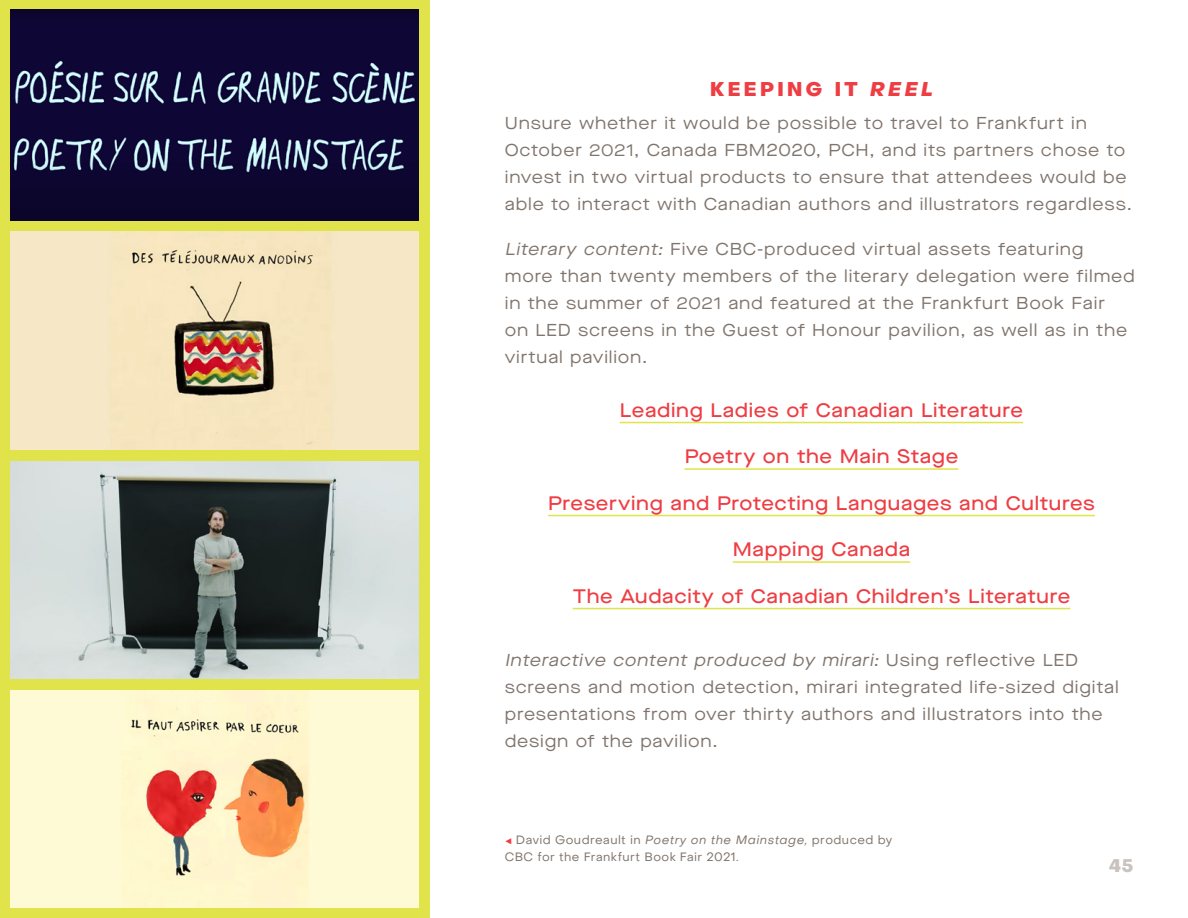
<style>
.page{position:relative;width:1188px;height:918px;background:#fff}
.page>*{position:absolute;margin:0;border:0;box-sizing:border-box;transform-origin:0 0}
.no_indent{font:500 19.5px "Maison Neue Extended";letter-spacing:.035em;color:#ee3d43}
.no_indent-2{font:800 19.5px "Object Sans";letter-spacing:.175em;color:#ee3d43}
.no_indent-3{font:800 18px "Object Sans";color:#c9c3bf}
.no_indent-4{font:17.25px/27px "Maison Neue Extended";letter-spacing:.045em;color:#80756d}
.no_indent-5{font:12px/16.5px "Object Sans";letter-spacing:.035em;color:#80756d}
.s1{font-style:italic}
.s2{font-family:"Scala Sans OT";color:#ee3d43}
</style>
<div class="page">
<div style="left:0;top:0;width:429px;height:918px;background:#e0e44a"></div>
<img style="left:11px;top:690px;width:407px;height:218px">
<img style="left:11px;top:9px;width:407px;height:211px">
<img style="left:11px;top:461px;width:407px;height:217px">
<hr style="left:620px;top:422px;width:403px;height:1px;background:#e0e44a">
<hr style="left:685px;top:468px;width:273px;height:2px;background:#e0e44a">
<hr style="left:548px;top:515px;width:547px;height:1px;background:#e0e44a">
<hr style="left:733px;top:561px;width:177px;height:2px;background:#e0e44a">
<hr style="left:573px;top:608px;width:497px;height:1px;background:#e0e44a">
<img style="left:11px;top:232px;width:407px;height:218px">
<p class="no_indent-2" style="left:710px;top:77px;width:224px">KEEPING IT <span class="s1">REEL</span></p>
<p class="no_indent-4" style="left:505px;top:109px;width:629px">Unsure whether it would be possible to travel to Frankfurt in October 2021, Canada FBM2020, PCH, and its partners chose to invest in two virtual products to ensure that attendees would be able to interact with Canadian authors and illustrators regardless.</p>
<p class="no_indent-4" style="left:505px;top:235px;width:632px"><span class="s1">Literary content:</span> Five CBC-produced virtual assets featuring more than twenty members of the literary delegation were filmed in the summer of 2021 and featured at the Frankfurt Book Fair<br>on LED screens in the Guest of Honour pavilion, as well as in the virtual pavilion.</p>
<p class="no_indent" style="left:620px;top:397px;width:405px">Leading Ladies of Canadian Literature</p>
<p class="no_indent" style="left:685px;top:443px;width:275px">Poetry on the Main Stage</p>
<p class="no_indent" style="left:548px;top:490px;width:548px">Preserving and Protecting Languages and Cultures</p>
<p class="no_indent" style="left:733px;top:536px;width:179px">Mapping Canada</p>
<p class="no_indent" style="left:573px;top:583px;width:499px">The Audacity of Canadian Children’s Literature</p>
<p class="no_indent-4" style="left:505px;top:646px;width:615px"><span class="s1">Interactive content produced by mirari:</span> U s i n g ref l e c t i ve L E D screens and motion detection, mirari integrated life-sized digital presentations from over thirty authors and illustrators into the design of the pavilion.</p>
<p class="no_indent-5" style="left:505px;top:832px;width:389px"><span class="s2">◂</span> David Goudreault in <span class="s1">Poetry on the Mainstage,</span> produced by<br>CBC for the Frankfurt Book Fair 2021.</p>
<p class="no_indent-3" style="left:1109px;top:855px;width:26px">45</p>
</div>
